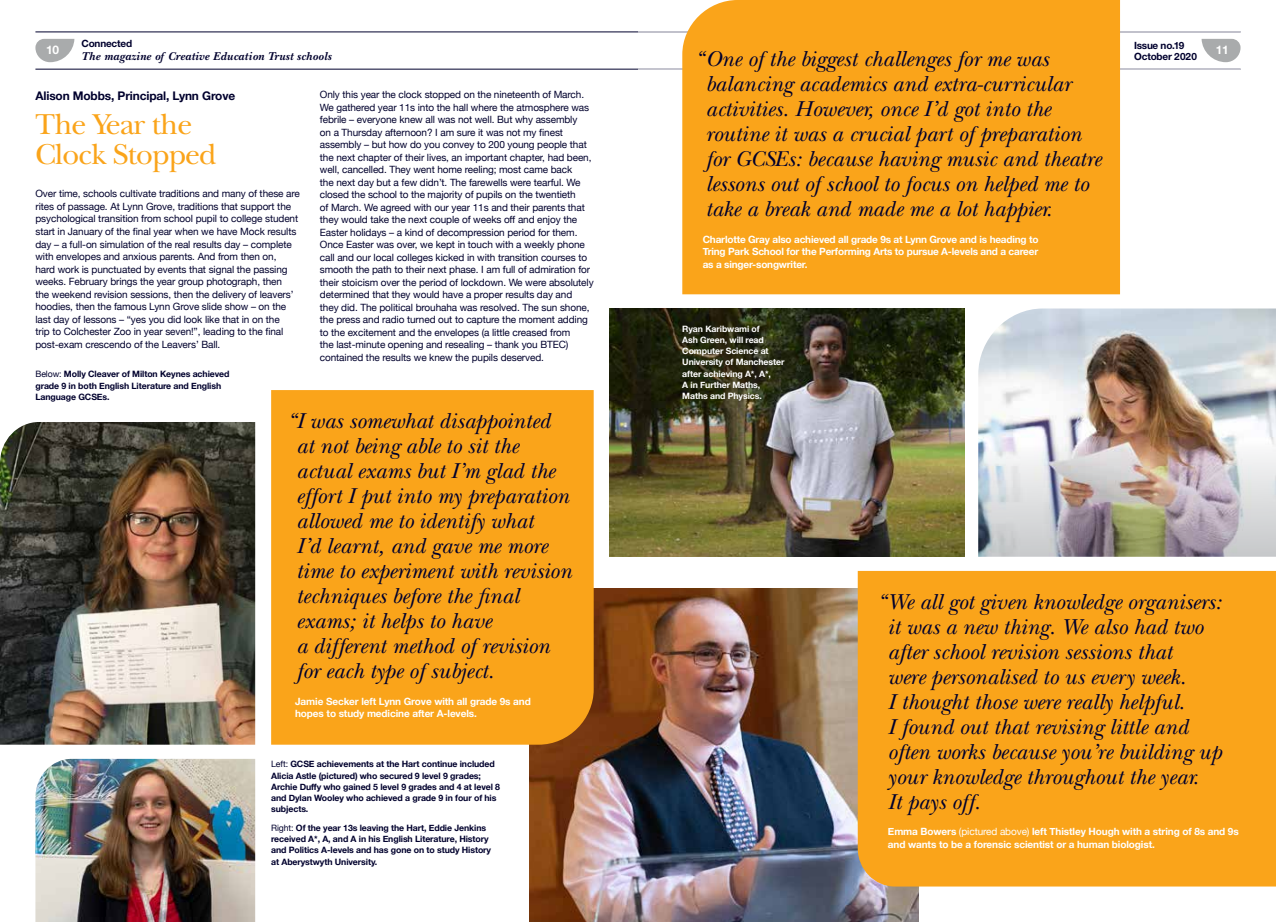
<style>
.page{position:relative;width:1276px;height:922px;background:#fff}
.page>*{position:absolute;margin:0;border:0;box-sizing:border-box;transform-origin:0 0}
.t1{font:30px/30px "New Baskerville";letter-spacing:-.03em;color:#faa41a}
.t2{font:italic 22.5px/25px "New Baskerville";color:#00002d}
.t3{font:italic 700 11.88px "New Baskerville";letter-spacing:.025em;color:#00002d}
.t4{font:700 11.88px "Helvetica Neue";letter-spacing:-.01em;color:#00002d}
.t5{font:700 11.88px "Helvetica Neue LT";color:#fff}
.t6{font:10px/12.5px "Helvetica Neue";letter-spacing:-.01em;color:#00002d}
.t7{font:700 10px/12.5px "Helvetica Neue";letter-spacing:-.01em;color:#fff}
.t8{font:700 10px/11.9px "Helvetica Neue LT";letter-spacing:-.02em;color:#00002d}
.t9{font:700 8.75px/11.2px "Helvetica Neue";letter-spacing:-.01em;color:#00002d}
.t10{font:700 8.75px/11.2px "Helvetica Neue";letter-spacing:-.01em;color:#fff}
.s1{font-weight:400}
</style>
<div class="page">
<img style="left:529px;top:588px;width:389px;height:333px">
<svg style="left:1201px;top:39px;width:39px;height:23px"></svg>
<svg style="left:35px;top:39px;width:39px;height:23px"></svg>
<hr style="left:35px;top:32px;width:1205px;height:1px;background:#00002d">
<hr style="left:35px;top:69px;width:1205px;height:1px;background:#00002d">
<hr style="left:638px;top:69px;width:602px;height:1px;background:#fff">
<hr style="left:638px;top:32px;width:602px;height:1px;background:#fff">
<div style="left:682px;top:0;width:438px;height:294px;background:#faa41a"></div>
<div style="left:271px;top:390px;width:323px;height:354px;background:#faa41a"></div>
<img style="left:0;top:422px;width:255px;height:322px">
<img style="left:978px;top:308px;width:298px;height:248px">
<img style="left:35px;top:758px;width:220px;height:163px">
<img style="left:609px;top:308px;width:355px;height:248px">
<div style="left:857px;top:570px;width:419px;height:316px;background:#faa41a"></div>
<p class="t8" style="left:81px;top:38px;width:52px">Connected</p>
<p class="t3" style="left:81px;top:49px;width:251px">The magazine of Creative Education Trust schools</p>
<p class="t8" style="left:1134px;top:39px;width:64px">Issue no.19<br>October 2020</p>
<p class="t5" style="left:46px;top:42px;width:14px">10</p>
<p class="t5" style="left:1215px;top:42px;width:14px">11</p>
<p class="t2" style="left:705px;top:46px;width:397px;text-indent:-11px">“One of the biggest challenges for me was balancing academics and extra-curricular activities. However, once I’d got into the routine it was a crucial part of preparation for GCSEs: because having music and theatre lessons out of school to focus on helped me to take a break and made me a lot happier.</p>
<p class="t7" style="left:703px;top:233px;width:337px;text-align:justify">Charlotte Gray also achieved all grade 9s at Lynn Grove and is heading to Tring Park School for the Performing Arts to pursue A-levels and a career as a singer-songwriter.</p>
<p class="t6" style="left:320px;top:89px;width:275px">Only this year the clock stopped on the nineteenth of March.<br>We gathered year 11s into the hall where the atmosphere was febrile – everyone knew all was not well. But why assembly<br>on a Thursday afternoon? I am sure it was not my finest assembly – but how do you convey to 200 young people that the next chapter of their lives, an important chapter, had been, well, cancelled. They went home reeling; most came back<br>the next day but a few didn’t. The farewells were tearful. We closed the school to the majority of pupils on the twentieth<br>of March. We agreed with our year 11s and their parents that they would take the next couple of weeks off and enjoy the Easter holidays – a kind of decompression period for them.<br>Once Easter was over, we kept in touch with a weekly phone call and our local colleges kicked in with transition courses to smooth the path to their next phase. I am full of admiration for their stoicism over the period of lockdown. We were absolutely determined that they would have a proper results day and<br>they did. The political brouhaha was resolved. The sun shone, the press and radio turned out to capture the moment adding to the excitement and the envelopes (a little creased from<br>the last-minute opening and resealing – thank you BTEC) contained the results we knew the pupils deserved.</p>
<p class="t4" style="left:35px;top:87px;width:201px">Alison Mobbs, Principal, Lynn Grove</p>
<h1 class="t1" style="left:35px;top:109px;width:183px">The Year the<br>Clock Stopped</h1>
<p class="t6" style="left:35px;top:188px;width:266px">Over time, schools cultivate traditions and many of these are rites of passage. At Lynn Grove, traditions that support the psychological transition from school pupil to college student start in January of the final year when we have Mock results day – a full-on simulation of the real results day – complete with envelopes and anxious parents. And from then on,<br>hard work is punctuated by events that signal the passing weeks. February brings the year group photograph, then<br>the weekend revision sessions, then the delivery of leavers’ hoodies, then the famous Lynn Grove slide show – on the last day of lessons – “yes you did look like that in on the<br>trip to Colchester Zoo in year seven!”, leading to the final post-exam crescendo of the Leavers’ Ball.</p>
<p class="t10" style="left:682px;top:323px;width:104px">Ryan Karibwami of<br>Ash Green, will read<br>Computer Science at<br>University of Manchester after achieving A*, A*,<br>A in Further Maths,<br>Maths and Physics.</p>
<p class="t9" style="left:35px;top:369px;width:196px"><span class="s1">Below:</span> Molly Cleaver of Milton Keynes achieved grade 9 in both English Literature and English<br>Language GCSEs.</p>
<p class="t2" style="left:296px;top:408px;width:277px;text-indent:-9px">“I was somewhat disappointed at not being able to sit the actual exams but I’m glad the effort I put into my preparation allowed me to identify what<br>I’d learnt, and gave me more time to experiment with revision techniques before the final exams; it helps to have<br>a different method of revision for each type of subject.</p>
<p class="t7" style="left:295px;top:694px;width:237px">Jamie Secker left Lynn Grove with all grade 9s and hopes to study medicine after A-levels.</p>
<p class="t9" style="left:271px;top:758px;width:230px"><span class="s1">Left:</span> GCSE achievements at the Hart continue included Alicia Astle (pictured) who secured 9 level 9 grades; Archie Duffy who gained 5 level 9 grades and 4 at level 8 and Dylan Wooley who achieved a grade 9 in four of his subjects.</p>
<p class="t9" style="left:271px;top:822px;width:221px"><span class="s1">Right:</span> Of the year 13s leaving the Hart, Eddie Jenkins received A*, A, and A in his English Literature, History and Politics A-levels and has gone on to study History at Aberystwyth University.</p>
<p class="t2" style="left:887px;top:588px;width:336px;text-indent:-10px">“We all got given knowledge organisers: it was a new thing. We also had two after school revision sessions that<br>were personalised to us every week.<br>I thought those were really helpful.<br>I found out that revising little and often works because you’re building up your knowledge throughout the year.<br>It pays off.</p>
<p class="t7" style="left:888px;top:825px;width:352px">Emma Bowers <span class="s1">(pictured above)</span> left Thistley Hough with a string of 8s and 9s and wants to be a forensic scientist or a human biologist.</p>
</div>
